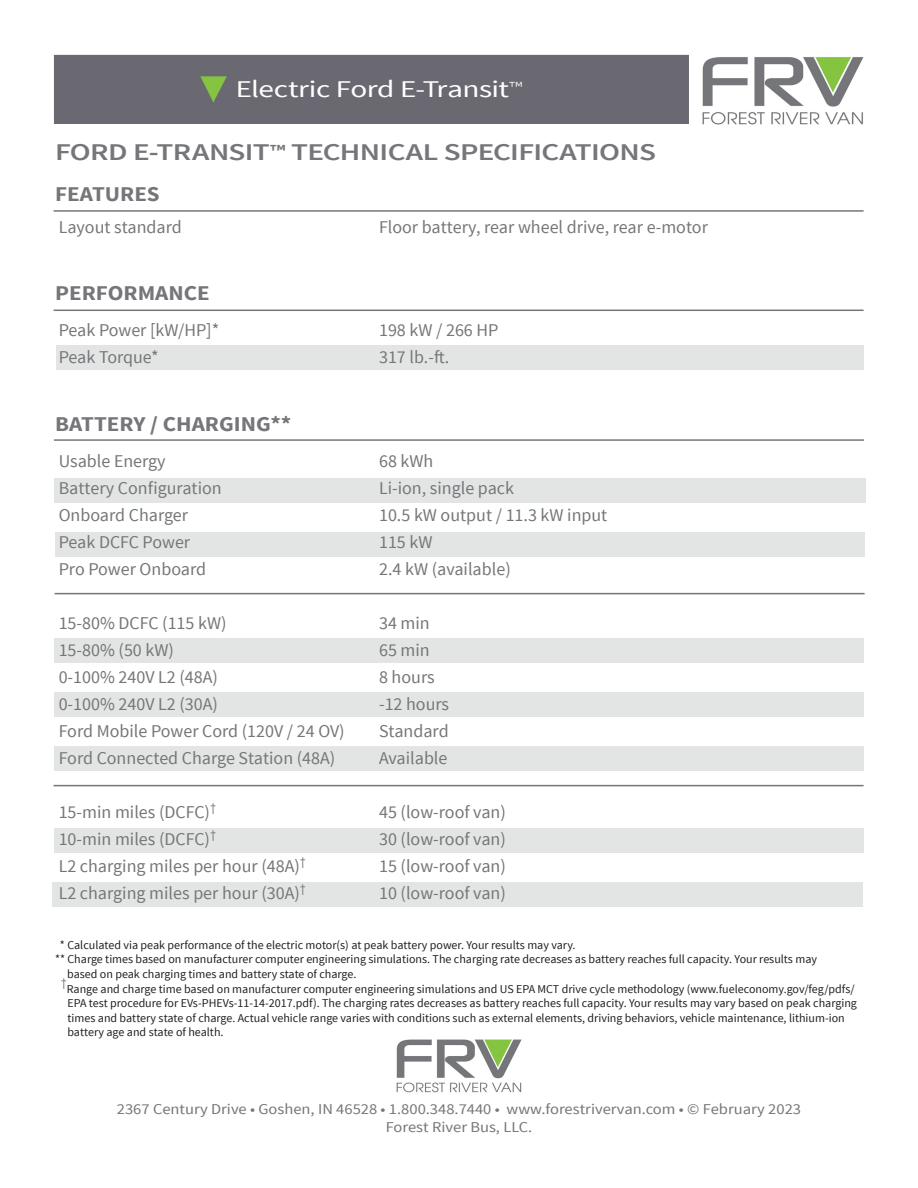
<style>
.page{position:relative;width:918px;height:1188px;background:#fff}
.page>*{position:absolute;margin:0;border:0;box-sizing:border-box;transform-origin:0 0}
.t1{font:600 24px "Source Sans Pro";letter-spacing:-.02em;color:#757679;scale:1.3 1}
.t2{font:24px "Source Sans Pro";letter-spacing:-.02em;color:#fff;scale:1.3 1}
.t3{font:700 21px "Source Sans Pro";color:#757679;scale:1.1 1}
.t4{font:18px "Source Sans Pro";color:#757679}
.t5{font:15px "Source Sans Pro";color:#757679;scale:1.1 1}
.t6{font:12px/14.4px "Source Sans Pro";color:#231f20}
.s1{font-size:18px}
</style>
<div class="page">
<div style="left:56px;top:345px;width:807px;height:24px;background:#e3e4e4"></div>
<img style="left:396px;top:1039px;width:126px;height:54px">
<div style="left:54px;top:55px;width:635px;height:69px;background:#6a6972"></div>
<svg style="left:201px;top:76px;width:26px;height:26px"></svg>
<img style="left:702px;top:57px;width:162px;height:68px">
<hr style="left:54px;top:210px;width:810px;height:2px;background:#757679">
<hr style="left:54px;top:310px;width:810px;height:1px;background:#757679">
<hr style="left:54px;top:439px;width:810px;height:2px;background:#757679">
<hr style="left:55px;top:593px;width:810px;height:1px;background:#757679">
<hr style="left:54px;top:785px;width:810px;height:1px;background:#757679">
<div style="left:54px;top:478px;width:811px;height:25px;background:#e3e4e4"></div>
<div style="left:55px;top:532px;width:810px;height:25px;background:#e3e4e4"></div>
<div style="left:54px;top:638px;width:810px;height:24px;background:#e3e4e4"></div>
<div style="left:54px;top:693px;width:810px;height:24px;background:#e3e4e4"></div>
<div style="left:54px;top:746px;width:810px;height:24px;background:#e3e4e4"></div>
<div style="left:54px;top:828px;width:810px;height:24px;background:#e3e4e4"></div>
<div style="left:53px;top:882px;width:810px;height:24px;background:#e3e4e4"></div>
<p class="t2" style="left:236px;top:75px;width:222px">Electric Ford E-Transit<sup>™</sup></p>
<p class="t1" style="left:55px;top:137px;width:464px">FORD E-TRANSIT<span class="s1">™</span> TECHNICAL SPECIFICATIONS</p>
<p class="t3" style="left:55px;top:181px;width:97px">FEATURES</p>
<p class="t4" style="left:59px;top:216px;width:125px">Layout standard</p>
<p class="t4" style="left:379px;top:216px;width:330px">Floor battery, rear wheel drive, rear e-motor</p>
<p class="t3" style="left:55px;top:280px;width:142px">PERFORMANCE</p>
<p class="t4" style="left:59px;top:319px;width:162px">Peak Power [kW/HP]*</p>
<p class="t4" style="left:379px;top:319px;width:121px">198 kW / 266 HP</p>
<p class="t4" style="left:59px;top:346px;width:102px">Peak Torque*</p>
<p class="t4" style="left:379px;top:346px;width:72px">317 lb.-ft.</p>
<p class="t3" style="left:55px;top:410px;width:216px">BATTERY / CHARGING**</p>
<p class="t4" style="left:59px;top:450px;width:108px">Usable Energy</p>
<p class="t4" style="left:379px;top:450px;width:56px">68 kWh</p>
<p class="t4" style="left:59px;top:477px;width:165px">Battery Configuration</p>
<p class="t4" style="left:379px;top:477px;width:136px">Li-ion, single pack</p>
<p class="t4" style="left:59px;top:504px;width:131px">Onboard Charger</p>
<p class="t4" style="left:379px;top:504px;width:230px">10.5 kW output / 11.3 kW input</p>
<p class="t4" style="left:59px;top:531px;width:133px">Peak DCFC Power</p>
<p class="t4" style="left:379px;top:531px;width:55px">115 kW</p>
<p class="t4" style="left:59px;top:558px;width:149px">Pro Power Onboard</p>
<p class="t4" style="left:379px;top:558px;width:133px">2.4 kW (available)</p>
<p class="t4" style="left:59px;top:612px;width:169px">15-80% DCFC (115 kW)</p>
<p class="t4" style="left:379px;top:612px;width:52px">34 min</p>
<p class="t4" style="left:59px;top:639px;width:117px">15-80% (50 kW)</p>
<p class="t4" style="left:379px;top:639px;width:52px">65 min</p>
<p class="t4" style="left:59px;top:666px;width:161px">0-100% 240V L2 (48A)</p>
<p class="t4" style="left:379px;top:666px;width:57px">8 hours</p>
<p class="t4" style="left:59px;top:693px;width:161px">0-100% 240V L2 (30A)</p>
<p class="t4" style="left:379px;top:693px;width:72px">-12 hours</p>
<p class="t4" style="left:59px;top:720px;width:288px">Ford Mobile Power Cord (120V / 24 OV)</p>
<p class="t4" style="left:379px;top:720px;width:71px">Standard</p>
<p class="t4" style="left:59px;top:747px;width:278px">Ford Connected Charge Station (48A)</p>
<p class="t4" style="left:379px;top:747px;width:70px">Available</p>
<p class="t4" style="left:59px;top:801px;width:159px">15-min miles (DCFC)<sup>†</sup></p>
<p class="t4" style="left:379px;top:801px;width:128px">45 (low-roof van)</p>
<p class="t4" style="left:59px;top:828px;width:159px">10-min miles (DCFC)<sup>†</sup></p>
<p class="t4" style="left:379px;top:828px;width:128px">30 (low-roof van)</p>
<p class="t4" style="left:59px;top:855px;width:249px">L2 charging miles per hour (48A)<sup>†</sup></p>
<p class="t4" style="left:379px;top:855px;width:128px">15 (low-roof van)</p>
<p class="t4" style="left:59px;top:882px;width:249px">L2 charging miles per hour (30A)<sup>†</sup></p>
<p class="t4" style="left:379px;top:882px;width:128px">10 (low-roof van)</p>
<p class="t6" style="left:60px;top:938px;width:517px">* Calculated via peak performance of the electric motor(s) at peak battery power. Your results may vary.</p>
<p class="t6" style="left:55px;top:952px;width:764px">** Charge times based on manufacturer computer engineering simulations. The charging rate decreases as battery reaches full capacity. Your results may</p>
<p class="t6" style="left:67px;top:967px;width:291px">based on peak charging times and battery state of charge.</p>
<p class="t6" style="left:68px;top:982px;width:791px;text-indent:-7px"><sup>†</sup>Range and charge time based on manufacturer computer engineering simulations and US EPA MCT drive cycle methodology (www.fueleconomy.gov/feg/pdfs/ EPA test procedure for EVs-PHEVs-11-14-2017.pdf). The charging rates decreases as battery reaches full capacity. Your results may vary based on peak charging times and battery state of charge. Actual vehicle range varies with conditions such as external elements, driving behaviors, vehicle maintenance, lithium-ion battery age and state of health.</p>
<p class="t5" style="left:117px;top:1099px;width:623px">2367 Century Drive • Goshen, IN 46528 • 1.800.348.7440 • www.forestrivervan.com • © February 2023</p>
<p class="t5" style="left:386px;top:1117px;width:135px">Forest River Bus, LLC.</p>
</div>
